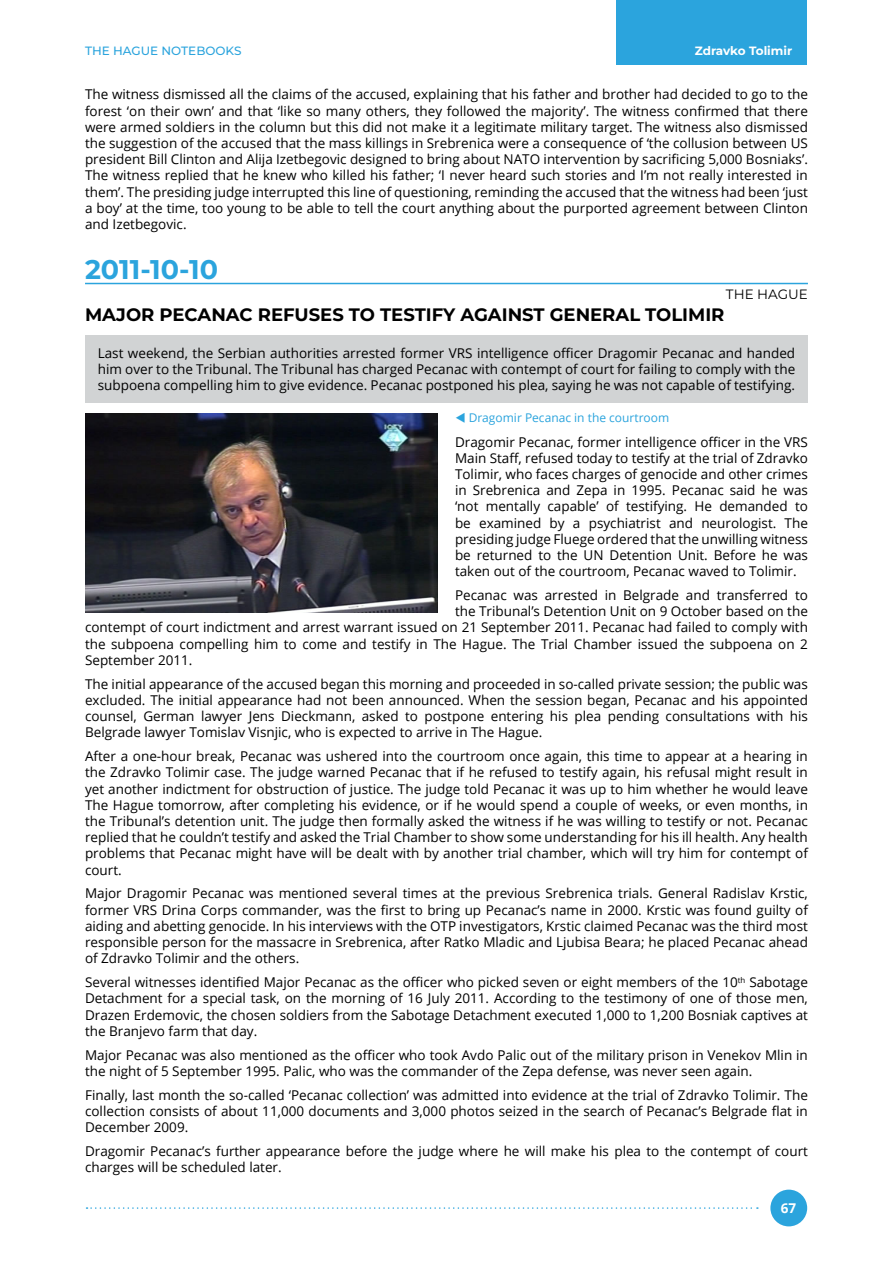
<style>
.page{position:relative;width:893px;height:1263px;background:#fff}
.page>*{position:absolute;margin:0;border:0;box-sizing:border-box;transform-origin:0 0}
.t1{font:700 27px "Montserrat";color:#2ba4dd}
.t2{font:700 18px "Montserrat";color:#000}
.t3{font:13.5px/16.2px "Open Sans";color:#000;text-align:justify}
.t4{font:13.5px "Montserrat";color:#000}
.t5{font:700 13.5px "Open Sans";color:#fff}
.t6{font:12px "Open Sans";color:#2ba4dd}
.t7{font:500 12px "Montserrat";color:#2ba4dd}
.t8{font:700 12px "Montserrat";color:#fff}
</style>
<div class="page">
<div style="left:617px;top:0;width:190px;height:65px;background:#2ba4dd"></div>
<div style="left:770px;top:1189px;width:37px;height:37px;background:#2ba4dd;border-radius:50%"></div>
<svg style="left:87px;top:1207px;width:671px;height:2px"></svg>
<hr style="left:85px;top:283px;width:723px;height:1px;background:#2ba4dd">
<div style="left:85px;top:335px;width:723px;height:68px;background:#d1d3d4"></div>
<img style="left:85px;top:414px;width:353px;height:198px">
<p class="t7" style="left:85px;top:43px;width:158px">THE HAGUE NOTEBOOKS</p>
<p class="t8" style="left:695px;top:43px;width:99px">Zdravko Tolimir</p>
<p class="t3" style="left:85px;top:86px;width:724px">The witness dismissed all the claims of the accused, explaining that his father and brother had decided to go to the forest ‘on their own’ and that ‘like so many others, they followed the majority’. The witness confirmed that there were armed soldiers in the column but this did not make it a legitimate military target. The witness also dismissed the suggestion of the accused that the mass killings in Srebrenica were a consequence of ‘the collusion between US president Bill Clinton and Alija Izetbegovic designed to bring about NATO intervention by sacrificing 5,000 Bosniaks’.<br>The witness replied that he knew who killed his father; ‘I never heard such stories and I’m not really interested in them’. The presiding judge interrupted this line of questioning, reminding the accused that the witness had been ‘just a boy’ at the time, too young to be able to tell the court anything about the purported agreement between Clinton and Izetbegovic.</p>
<h1 class="t1" style="left:85px;top:251px;width:134px">2011-10-10</h1>
<p class="t4" style="left:726px;top:285px;width:83px">THE HAGUE</p>
<h2 class="t2" style="left:85px;top:302px;width:641px">MAJOR PECANAC REFUSES TO TESTIFY AGAINST GENERAL TOLIMIR</h2>
<p class="t3" style="left:98px;top:345px;width:699px">Last weekend, the Serbian authorities arrested former VRS intelligence officer Dragomir Pecanac and handed him over to the Tribunal. The Tribunal has charged Pecanac with contempt of court for failing to comply with the subpoena compelling him to give evidence. Pecanac postponed his plea, saying he was not capable of testifying.</p>
<p class="t6" style="left:469px;top:409px;width:202px">Dragomir Pecanac in the courtroom</p>
<p class="t3" style="left:455px;top:433px;width:354px">Dragomir Pecanac, former intelligence officer in the VRS Main Staff, refused today to testify at the trial of Zdravko Tolimir, who faces charges of genocide and other crimes in Srebrenica and Zepa in 1995. Pecanac said he was ‘not mentally capable’ of testifying. He demanded to be examined by a psychiatrist and neurologist. The presiding judge Fluege ordered that the unwilling witness be returned to the UN Detention Unit. Before he was taken out of the courtroom, Pecanac waved to Tolimir.</p>
<p class="t3" style="left:455px;top:587px;width:354px">Pecanac was arrested in Belgrade and transferred to</p>
<p class="t3" style="left:455px;top:603px;width:354px">the Tribunal’s Detention Unit on 9 October based on the</p>
<p class="t3" style="left:85px;top:619px;width:724px">contempt of court indictment and arrest warrant issued on 21 September 2011. Pecanac had failed to comply with</p>
<p class="t3" style="left:85px;top:635px;width:724px">the subpoena compelling him to come and testify in The Hague. The Trial Chamber issued the subpoena on 2</p>
<p class="t3" style="left:85px;top:651px;width:109px">September 2011.</p>
<p class="t3" style="left:85px;top:675px;width:724px">The initial appearance of the accused began this morning and proceeded in so-called private session; the public was excluded. The initial appearance had not been announced. When the session began, Pecanac and his appointed counsel, German lawyer Jens Dieckmann, asked to postpone entering his plea pending consultations with his Belgrade lawyer Tomislav Visnjic, who is expected to arrive in The Hague.</p>
<p class="t3" style="left:85px;top:748px;width:724px">After a one-hour break, Pecanac was ushered into the courtroom once again, this time to appear at a hearing in the Zdravko Tolimir case. The judge warned Pecanac that if he refused to testify again, his refusal might result in yet another indictment for obstruction of justice. The judge told Pecanac it was up to him whether he would leave The Hague tomorrow, after completing his evidence, or if he would spend a couple of weeks, or even months, in the Tribunal’s detention unit. The judge then formally asked the witness if he was willing to testify or not. Pecanac replied that he couldn’t testify and asked the Trial Chamber to show some understanding for his ill health. Any health problems that Pecanac might have will be dealt with by another trial chamber, which will try him for contempt of court.</p>
<p class="t3" style="left:85px;top:885px;width:724px">Major Dragomir Pecanac was mentioned several times at the previous Srebrenica trials. General Radislav Krstic, former VRS Drina Corps commander, was the first to bring up Pecanac’s name in 2000. Krstic was found guilty of aiding and abetting genocide. In his interviews with the OTP investigators, Krstic claimed Pecanac was the third most responsible person for the massacre in Srebrenica, after Ratko Mladic and Ljubisa Beara; he placed Pecanac ahead of Zdravko Tolimir and the others.</p>
<p class="t3" style="left:85px;top:974px;width:724px">Several witnesses identified Major Pecanac as the officer who picked seven or eight members of the 10<sup>th</sup> Sabotage Detachment for a special task, on the morning of 16 July 2011. According to the testimony of one of those men, Drazen Erdemovic, the chosen soldiers from the Sabotage Detachment executed 1,000 to 1,200 Bosniak captives at the Branjevo farm that day.</p>
<p class="t3" style="left:85px;top:1046px;width:724px">Major Pecanac was also mentioned as the officer who took Avdo Palic out of the military prison in Venekov Mlin in the night of 5 September 1995. Palic, who was the commander of the Zepa defense, was never seen again.</p>
<p class="t3" style="left:85px;top:1086px;width:724px">Finally, last month the so-called ‘Pecanac collection’ was admitted into evidence at the trial of Zdravko Tolimir. The collection consists of about 11,000 documents and 3,000 photos seized in the search of Pecanac’s Belgrade flat in December 2009.</p>
<p class="t3" style="left:85px;top:1142px;width:724px">Dragomir Pecanac’s further appearance before the judge where he will make his plea to the contempt of court charges will be scheduled later.</p>
<p class="t5" style="left:781px;top:1199px;width:17px">67</p>
</div>
